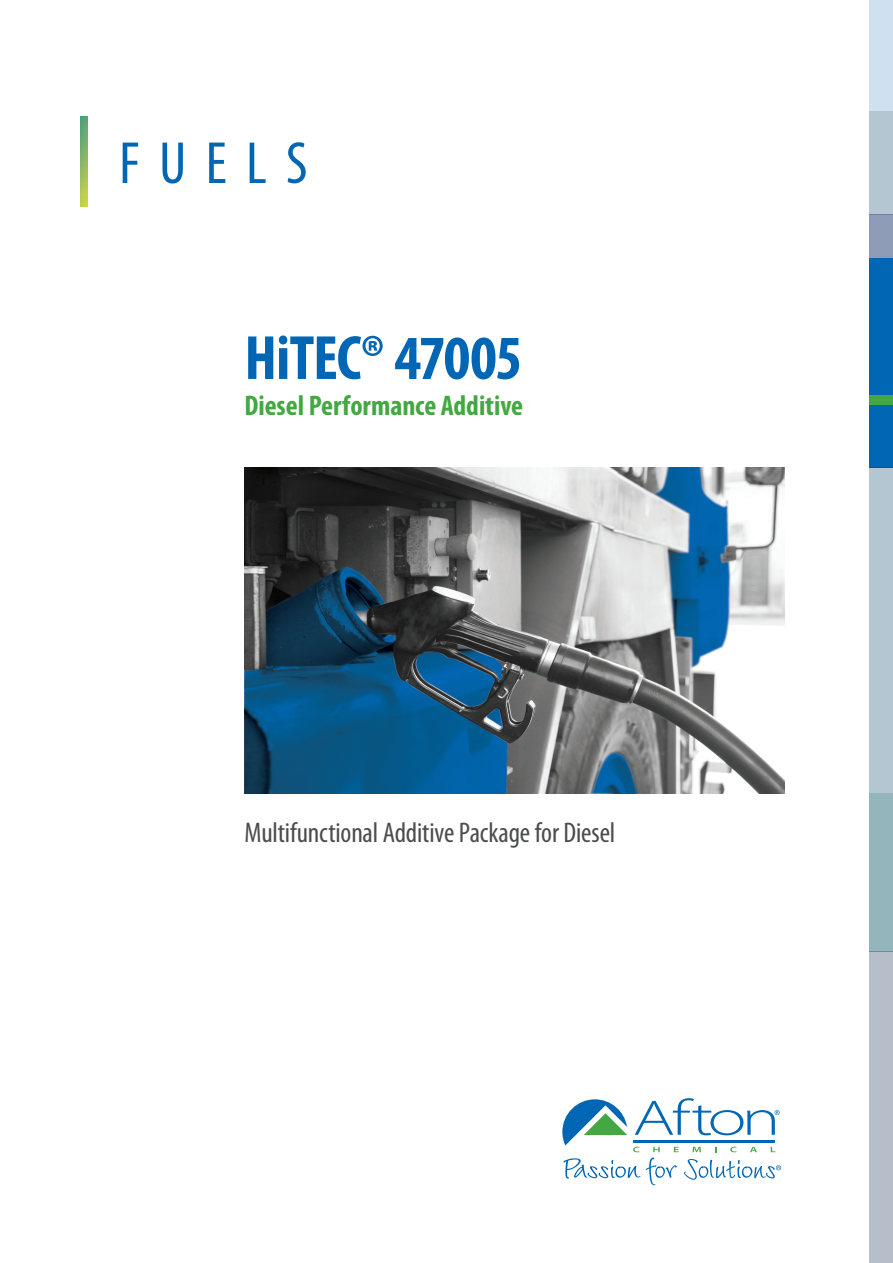
<style>
.page{position:relative;width:893px;height:1263px;background:#fff}
.page>*{position:absolute;margin:0;border:0;box-sizing:border-box;transform-origin:0 0}
.t1{font:700 condensed 63px "Myriad Pro";letter-spacing:-.02em;color:#0166b3}
.t2{font:condensed 60px "Myriad Pro";letter-spacing:.32em;color:#0166b3}
.t3{font:condensed 28.5px "Myriad Pro";letter-spacing:-.005em;color:#4b4c4d}
.t4{font:700 condensed 28.5px "Myriad Pro";color:#43a842}
</style>
<div class="page">
<hr style="left:633px;top:1140px;width:142px;height:3px;background:#0166b3">
<svg style="left:633px;top:1147px;width:6px;height:5px"></svg>
<svg style="left:562px;top:1099px;width:65px;height:46px"></svg>
<svg style="left:635px;top:1098px;width:145px;height:37px"></svg>
<svg style="left:563px;top:1158px;width:77px;height:21px"></svg>
<svg style="left:646px;top:1147px;width:135px;height:38px"></svg>
<div style="left:870px;top:0;width:23px;height:111px;background:#cfe1f1"></div>
<div style="left:870px;top:111px;width:23px;height:103px;background:#b5c6d3"></div>
<div style="left:870px;top:214px;width:23px;height:44px;background:#8f9cb8"></div>
<div style="left:870px;top:258px;width:23px;height:210px;background:#0166b3"></div>
<div style="left:870px;top:395px;width:23px;height:10px;background:#43a842"></div>
<div style="left:870px;top:468px;width:23px;height:325px;background:#b5c6d3"></div>
<div style="left:870px;top:793px;width:23px;height:158px;background:#95b5bc"></div>
<div style="left:870px;top:951px;width:23px;height:312px;background:#b6bfc9"></div>
<img style="left:81px;top:117px;width:6px;height:89px">
<img style="left:244px;top:468px;width:540px;height:325px">
<p class="t2" style="left:119px;top:127px;width:190px">FUELS</p>
<p class="t1" style="left:244px;top:319px;width:279px">HiTEC® 47005</p>
<p class="t4" style="left:244px;top:388px;width:280px">Diesel Performance Additive</p>
<p class="t3" style="left:244px;top:815px;width:372px">Multifunctional Additive Package for Diesel</p>
</div>
